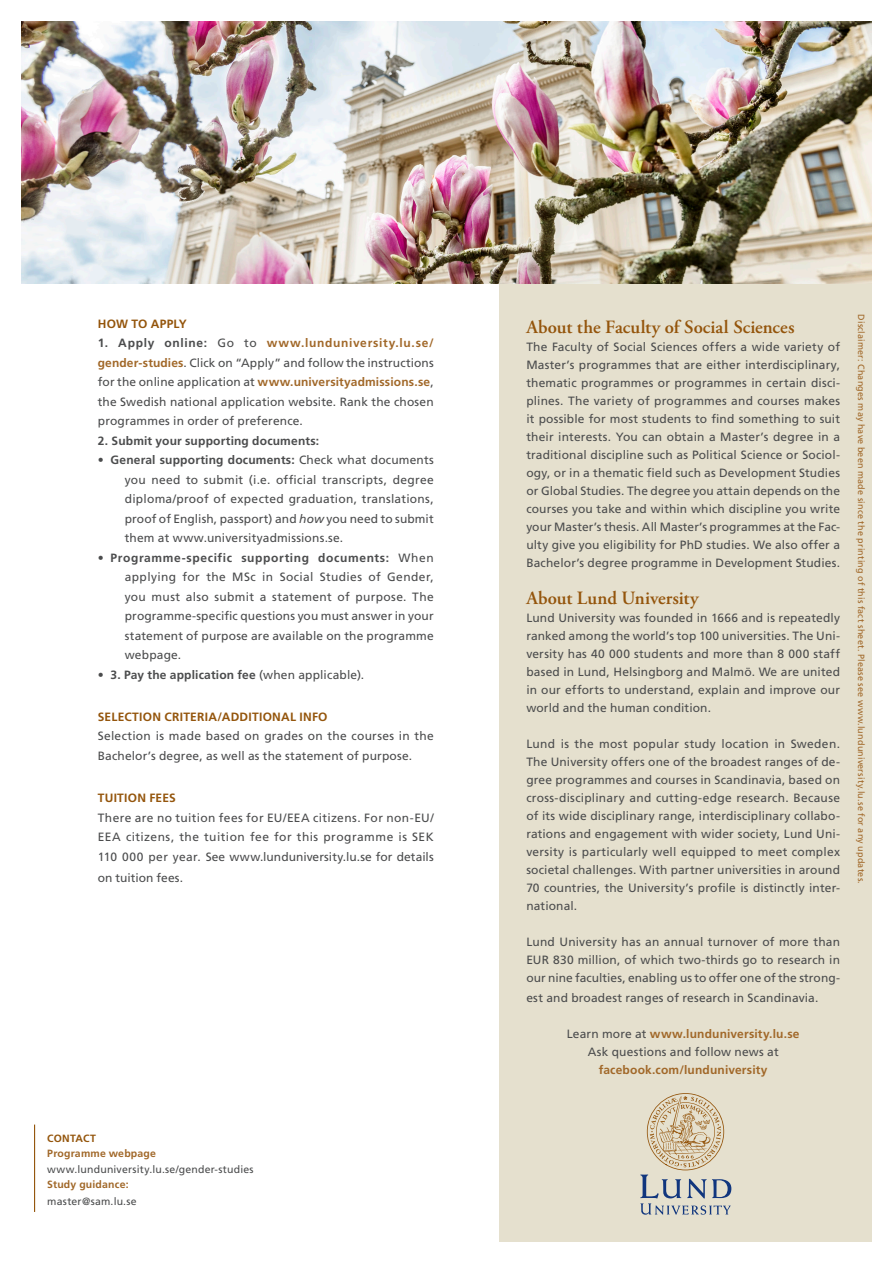
<style>
.page{position:relative;width:893px;height:1263px;background:#fff}
.page>*{position:absolute;margin:0;border:0;box-sizing:border-box;transform-origin:0 0}
.SubHEADLINE{font:600 18.75px "Adobe Garamond Pro";color:#94550c}
.kurser_bodycopy{font:600 18.75px "Adobe Garamond Pro";color:#94550c}
.kurser_bodycopy-2{font:12px/18px "Frutiger LT Std";letter-spacing:.01em;color:#4b4c4d;text-align:justify}
.SubHEADLINE-2{font:12px/18px "Frutiger LT Std";letter-spacing:.01em;color:#4b4c4d;text-align:justify}
.kurser_bodycopy-3{font:700 12px "Frutiger LT Std";letter-spacing:.015em;color:#4b4c4d}
.kurser_bodycopy-4{font:700 12px "Frutiger LT Std";letter-spacing:.01em;color:#a16829}
.SubHeadline_2{font:700 12px "Frutiger LT Std";letter-spacing:.02em;color:#94550c}
.Contact{font:10.5px "Frutiger LT Std";letter-spacing:.02em;color:#4b4c4d}
.Contact-2{font:700 10.5px "Frutiger LT Std";letter-spacing:.02em;color:#a16829}
.SubHEADLINE-3{font:700 10.5px "Frutiger LT Std";letter-spacing:.02em;color:#94550c}
.Contact-3{font:9px "Frutiger LT Std";letter-spacing:.02em;color:#a16829}
.s1{font-weight:700}
.s2{font-weight:700;color:#a16829}
.s3{font-style:italic}
.s4{font-weight:400}
.s5{font-weight:400;color:#4b4c4d}
</style>
<div class="page">
<hr style="left:34px;top:1124px;width:1px;height:88px;background:#94550c">
<div style="left:499px;top:283px;width:373px;height:958px;background:#e5e0ce"></div>
<img style="left:21px;top:22px;width:851px;height:261px">
<svg style="left:640px;top:1093px;width:91px;height:122px"></svg>
<p class="SubHeadline_2" style="left:98px;top:317px;width:90px">HOW TO APPLY</p>
<p class="kurser_bodycopy-2" style="left:98px;top:334px;width:337px;line-height:19.5px"><span class="s1">1. Apply online:</span> Go to <span class="s2">www.lunduniversity.lu.se/ gender-studies</span>. Click on “Apply” and follow the instructions for the online application at <span class="s2">www.universityadmissions.se</span>, the Swedish national application website. Rank the chosen programmes in order of preference.</p>
<p class="kurser_bodycopy-3" style="left:98px;top:434px;width:223px">2. Submit your supporting documents:</p>
<p class="SubHEADLINE-2" style="left:125px;top:451px;width:310px;line-height:19.5px;text-indent:-27px"><span class="s1">• General supporting documents:</span> Check what documents you need to submit (i.e. official transcripts, degree diploma/proof of expected graduation, translations, proof of English, passport) and <span class="s3">how</span> you need to submit them at www.universityadmissions.se.</p>
<p class="SubHEADLINE-2" style="left:125px;top:548px;width:310px;line-height:19.5px;text-indent:-27px"><span class="s1">• Programme-specific supporting documents:</span> When applying for the MSc in Social Studies of Gender, you must also submit a statement of purpose. The programme-specific questions you must answer in your statement of purpose are available on the programme webpage.</p>
<p class="kurser_bodycopy-3" style="left:98px;top:668px;width:268px">• 3. Pay the application fee <span class="s4">(when applicable).</span></p>
<p class="SubHeadline_2" style="left:98px;top:710px;width:231px">SELECTION CRITERIA/ADDITIONAL INFO</p>
<p class="kurser_bodycopy-2" style="left:98px;top:727px;width:337px;line-height:19.5px">Selection is made based on grades on the courses in the<br>Bachelor’s degree, as well as the statement of purpose.</p>
<p class="SubHeadline_2" style="left:98px;top:791px;width:80px">TUITION FEES</p>
<p class="kurser_bodycopy-2" style="left:98px;top:808px;width:337px;line-height:19.5px">There are no tuition fees for EU/EEA citizens. For non-EU/ EEA citizens, the tuition fee for this programme is SEK 110 000 per year. See www.lunduniversity.lu.se for details</p>
<p class="kurser_bodycopy-2" style="left:98px;top:868px;width:87px">on tuition fees.</p>
<p class="SubHEADLINE-3" style="left:47px;top:1132px;width:50px">CONTACT</p>
<p class="Contact-2" style="left:47px;top:1147px;width:110px">Programme webpage</p>
<p class="Contact" style="left:47px;top:1163px;width:208px">www.lunduniversity.lu.se/gender-studies</p>
<p class="Contact-2" style="left:47px;top:1178px;width:83px">Study guidance:</p>
<p class="Contact" style="left:47px;top:1195px;width:91px">master@sam.lu.se</p>
<p class="SubHEADLINE" style="left:526px;top:316px;width:270px">About the Faculty of Social Sciences</p>
<p class="SubHEADLINE-2" style="left:526px;top:338px;width:315px">The Faculty of Social Sciences offers a wide variety of Master’s programmes that are either interdisciplinary, thematic programmes or programmes in certain disci&shy;plines. The variety of programmes and courses makes it possible for most students to find something to suit their interests. You can obtain a Master’s degree in a traditional discipline such as Political Science or Sociol&shy;ogy, or in a thematic field such as Development Studies or Global Studies. The degree you attain depends on the courses you take and within which discipline you write your Master’s thesis. All Master’s programmes at the Fac&shy;ulty give you eligibility for PhD studies. We also offer a Bachelor’s degree programme in Development Studies.</p>
<p class="kurser_bodycopy" style="left:526px;top:587px;width:174px">About Lund University</p>
<p class="kurser_bodycopy-2" style="left:526px;top:609px;width:315px">Lund University was founded in 1666 and is repeatedly ranked among the world’s top 100 universities. The Uni&shy;versity has 40 000 students and more than 8 000 staff based in Lund, Helsingborg and Malmö. We are united in our efforts to understand, explain and improve our world and the human condition.</p>
<p class="kurser_bodycopy-2" style="left:526px;top:735px;width:315px">Lund is the most popular study location in Sweden.<br>The University offers one of the broadest ranges of de&shy;gree programmes and courses in Scandinavia, based on cross-disciplinary and cutting-edge research. Because of its wide disciplinary range, interdisciplinary collabo&shy;rations and engagement with wider society, Lund Uni&shy;versity is particularly well equipped to meet complex societal challenges. With partner universities in around 70 countries, the University’s profile is distinctly inter&shy;national.</p>
<p class="kurser_bodycopy-2" style="left:526px;top:933px;width:315px">Lund University has an annual turnover of more than EUR 830 million, of which two-thirds go to research in our nine faculties, enabling us to offer one of the strong-</p>
<p class="kurser_bodycopy-2" style="left:526px;top:989px;width:294px">est and broadest ranges of research in Scandinavia.</p>
<p class="kurser_bodycopy-4" style="left:567px;top:1027px;width:234px"><span class="s5">Learn more at</span> www.lunduniversity.lu.se</p>
<p class="kurser_bodycopy-2" style="left:588px;top:1043px;width:193px">Ask questions and follow news at</p>
<p class="kurser_bodycopy-4" style="left:599px;top:1063px;width:170px">facebook.com/lunduniversity</p>
<p class="Contact-3" style="left:867px;top:272px;width:571px;rotate:90deg">Disclaimer: Ch ng s may have been made si ce the printing of this fact sheet. Pleas see www.lunduniversity.lu.s for any updates.</p>
<p class="Contact-3" style="left:866px;top:314px;width:571px;rotate:90deg">Disclaimer: Changes may have been made since the printing of this fact sheet. Please see www.lunduniversity.lu.se for any updates.</p>
</div>
